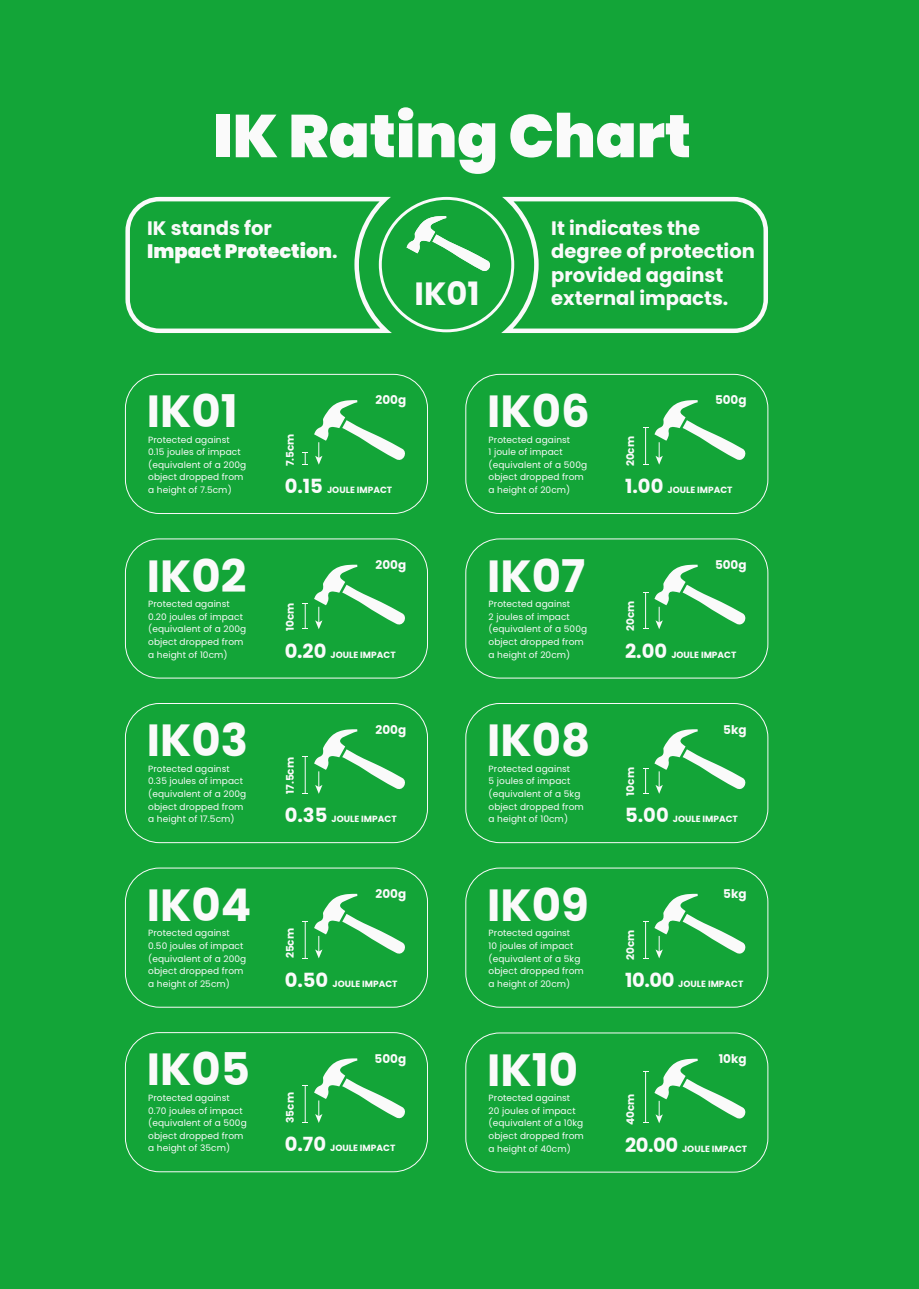
<style>
.page{position:relative;width:919px;height:1289px;background:#fff}
.page>*{position:absolute;margin:0;border:0;box-sizing:border-box;transform-origin:0 0}
.t1{font:900 60.15px "Poppins";color:#fafafa}
.t2{font:700 45px "Poppins";color:#fafafa}
.t3{font:700 32.1px "Poppins";color:#fafafa}
.t4{font:700 19.5px/23.4px "Poppins";color:#fafafa}
.t5{font:900 19.5px/23.4px "Poppins";color:#fafafa}
.t6{font:700 12px "Poppins";color:#fafafa}
.t7{font:700 10.5px "Poppins";color:#fafafa}
.t8{font:9px/12.6px "Poppins";letter-spacing:.01em;color:#fafafa}
.t9{font:700 9px "Poppins";color:#fafafa}
.s1{font-weight:700}
.s2{font-size:19.5px}
</style>
<div class="page">
<div style="left:906px;top:0;width:12px;height:1288px;background:#13a538"></div>
<div style="left:0;top:0;width:906px;height:1288px;background:#13a538"></div>
<svg style="left:125px;top:197px;width:643px;height:136px"></svg>
<svg style="left:314px;top:400px;width:91px;height:64px"></svg>
<svg style="left:302px;top:452px;width:6px;height:13px"></svg>
<div style="left:125px;top:374px;width:303px;height:140px;border:1px solid #fafafa;border-radius:34px"></div>
<svg style="left:314px;top:564px;width:91px;height:65px"></svg>
<svg style="left:302px;top:603px;width:6px;height:26px"></svg>
<div style="left:125px;top:538px;width:303px;height:140px;border:1px solid #fafafa;border-radius:34px"></div>
<svg style="left:314px;top:729px;width:91px;height:64px"></svg>
<hr style="left:305px;top:756px;width:1px;height:37px;background:#fafafa">
<div style="left:125px;top:703px;width:303px;height:140px;border:1px solid #fafafa;border-radius:34px"></div>
<svg style="left:314px;top:893px;width:91px;height:65px"></svg>
<div style="left:125px;top:867px;width:303px;height:140px;border:1px solid #fafafa;border-radius:34px"></div>
<svg style="left:314px;top:1058px;width:91px;height:64px"></svg>
<div style="left:125px;top:1032px;width:303px;height:140px;border:1px solid #fafafa;border-radius:34px"></div>
<hr style="left:305px;top:921px;width:1px;height:37px;background:#fafafa">
<hr style="left:305px;top:1085px;width:1px;height:37px;background:#fafafa">
<svg style="left:654px;top:400px;width:92px;height:64px"></svg>
<div style="left:465px;top:374px;width:303px;height:140px;border:1px solid #fafafa;border-radius:34px"></div>
<hr style="left:645px;top:427px;width:1px;height:37px;background:#fafafa">
<svg style="left:654px;top:564px;width:92px;height:65px"></svg>
<div style="left:465px;top:538px;width:303px;height:140px;border:1px solid #fafafa;border-radius:34px"></div>
<hr style="left:645px;top:592px;width:1px;height:37px;background:#fafafa">
<svg style="left:654px;top:729px;width:92px;height:64px"></svg>
<div style="left:465px;top:703px;width:303px;height:140px;border:1px solid #fafafa;border-radius:34px"></div>
<svg style="left:654px;top:893px;width:92px;height:65px"></svg>
<div style="left:465px;top:867px;width:303px;height:140px;border:1px solid #fafafa;border-radius:34px"></div>
<hr style="left:645px;top:921px;width:1px;height:37px;background:#fafafa">
<svg style="left:654px;top:1058px;width:92px;height:65px"></svg>
<div style="left:465px;top:1032px;width:303px;height:140px;border:1px solid #fafafa;border-radius:34px"></div>
<hr style="left:645px;top:1071px;width:1px;height:51px;background:#fafafa">
<svg style="left:643px;top:768px;width:5px;height:26px"></svg>
<h1 class="t1" style="left:213px;top:101px;width:479px">IK Rating Chart</h1>
<h3 class="t5" style="left:147px;top:216px;width:192px"><span class="s1">IK stands for<br></span>Impact Protection<span class="s1">.</span></h3>
<h3 class="t4" style="left:551px;top:216px;width:205px">It indicates the degree of protection provided against</h3>
<h3 class="t3" style="left:414px;top:275px;width:66px">IK01</h3>
<h3 class="t4" style="left:551px;top:287px;width:179px">external impacts.</h3>
<h2 class="t2" style="left:147px;top:385px;width:92px">IK01</h2>
<p class="t8" style="left:148px;top:433px;width:100px">Protected against<br>0.15 joules of impact (equivalent of a 200g object dropped from a height of 7.5cm)</p>
<h2 class="t2" style="left:147px;top:549px;width:101px">IK02</h2>
<p class="t8" style="left:148px;top:598px;width:100px">Protected against<br>0.20 joules of impact (equivalent of a 200g object dropped from a height of 10cm)</p>
<h2 class="t2" style="left:147px;top:714px;width:103px">IK03</h2>
<p class="t8" style="left:148px;top:762px;width:100px">Protected against<br>0.35 joules of impact (equivalent of a 200g object dropped from a height of 17.5cm)</p>
<h2 class="t2" style="left:147px;top:878px;width:106px">IK04</h2>
<p class="t8" style="left:148px;top:926px;width:100px">Protected against<br>0.50 joules of impact (equivalent of a 200g object dropped from a height of 25cm)</p>
<h2 class="t2" style="left:147px;top:1043px;width:105px">IK05</h2>
<p class="t8" style="left:148px;top:1091px;width:100px">Protected against<br>0.70 joules of impact (equivalent of a 500g object dropped from a height of 35cm)</p>
<p class="t7" style="left:284px;top:466px;width:34px;rotate:-90deg">7.5cm</p>
<h3 class="t6" style="left:375px;top:393px;width:32px">200g</h3>
<p class="t9" style="left:285px;top:484px;width:109px"><span class="s2">0.15</span> JOULE IMPACT</p>
<p class="t7" style="left:284px;top:631px;width:30px;rotate:-90deg">10cm</p>
<h3 class="t6" style="left:375px;top:557px;width:32px">200g</h3>
<p class="t9" style="left:285px;top:649px;width:112px"><span class="s2">0.20</span> JOULE IMPACT</p>
<p class="t7" style="left:284px;top:793px;width:38px;rotate:-90deg">17.5cm</p>
<h3 class="t6" style="left:375px;top:722px;width:32px">200g</h3>
<p class="t9" style="left:285px;top:813px;width:113px"><span class="s2">0.35</span> JOULE IMPACT</p>
<p class="t7" style="left:284px;top:958px;width:32px;rotate:-90deg">25cm</p>
<h3 class="t6" style="left:375px;top:886px;width:32px">200g</h3>
<p class="t9" style="left:285px;top:978px;width:114px"><span class="s2">0.50</span> JOULE IMPACT</p>
<p class="t7" style="left:284px;top:1122px;width:32px;rotate:-90deg">35cm</p>
<h3 class="t6" style="left:374px;top:1051px;width:33px">500g</h3>
<p class="t9" style="left:285px;top:1142px;width:112px"><span class="s2">0.70</span> JOULE IMPACT</p>
<h2 class="t2" style="left:487px;top:385px;width:104px">IK06</h2>
<p class="t8" style="left:488px;top:433px;width:100px">Protected against<br>1 joule of impact (equivalent of a 500g object dropped from a height of 20cm)</p>
<h2 class="t2" style="left:487px;top:549px;width:100px">IK07</h2>
<p class="t8" style="left:488px;top:598px;width:100px">Protected against<br>2 joules of impact (equivalent of a 500g object dropped from a height of 20cm)</p>
<h2 class="t2" style="left:487px;top:714px;width:105px">IK08</h2>
<p class="t8" style="left:488px;top:762px;width:97px">Protected against<br>5 joules of impact (equivalent of a 5kg object dropped from a height of 10cm)</p>
<h2 class="t2" style="left:487px;top:878px;width:103px">IK09</h2>
<p class="t8" style="left:488px;top:926px;width:97px">Protected against<br>10 joules of impact (equivalent of a 5kg object dropped from a height of 20cm)</p>
<h2 class="t2" style="left:487px;top:1043px;width:92px">IK10</h2>
<p class="t8" style="left:488px;top:1091px;width:97px">Protected against<br>20 joules of impact (equivalent of a 10kg object dropped from a height of 40cm)</p>
<p class="t7" style="left:624px;top:466px;width:32px;rotate:-90deg">20cm</p>
<h3 class="t6" style="left:715px;top:393px;width:33px">500g</h3>
<p class="t9" style="left:625px;top:484px;width:109px"><span class="s2">1.00</span> JOULE IMPACT</p>
<p class="t7" style="left:624px;top:631px;width:32px;rotate:-90deg">20cm</p>
<h3 class="t6" style="left:715px;top:557px;width:33px">500g</h3>
<p class="t9" style="left:625px;top:649px;width:113px"><span class="s2">2.00</span> JOULE IMPACT</p>
<p class="t7" style="left:624px;top:795px;width:30px;rotate:-90deg">10cm</p>
<h3 class="t6" style="left:723px;top:722px;width:25px">5kg</h3>
<p class="t9" style="left:625px;top:813px;width:114px"><span class="s2">5.00</span> JOULE IMPACT</p>
<p class="t7" style="left:624px;top:960px;width:32px;rotate:-90deg">20cm</p>
<h3 class="t6" style="left:723px;top:886px;width:25px">5kg</h3>
<p class="t9" style="left:625px;top:978px;width:120px"><span class="s2">10.00</span> JOULE IMPACT</p>
<p class="t7" style="left:624px;top:1124px;width:33px;rotate:-90deg">40cm</p>
<h3 class="t6" style="left:718px;top:1051px;width:29px">10kg</h3>
<p class="t9" style="left:625px;top:1143px;width:123px"><span class="s2">20.00</span> JOULE IMPACT</p>
</div>
